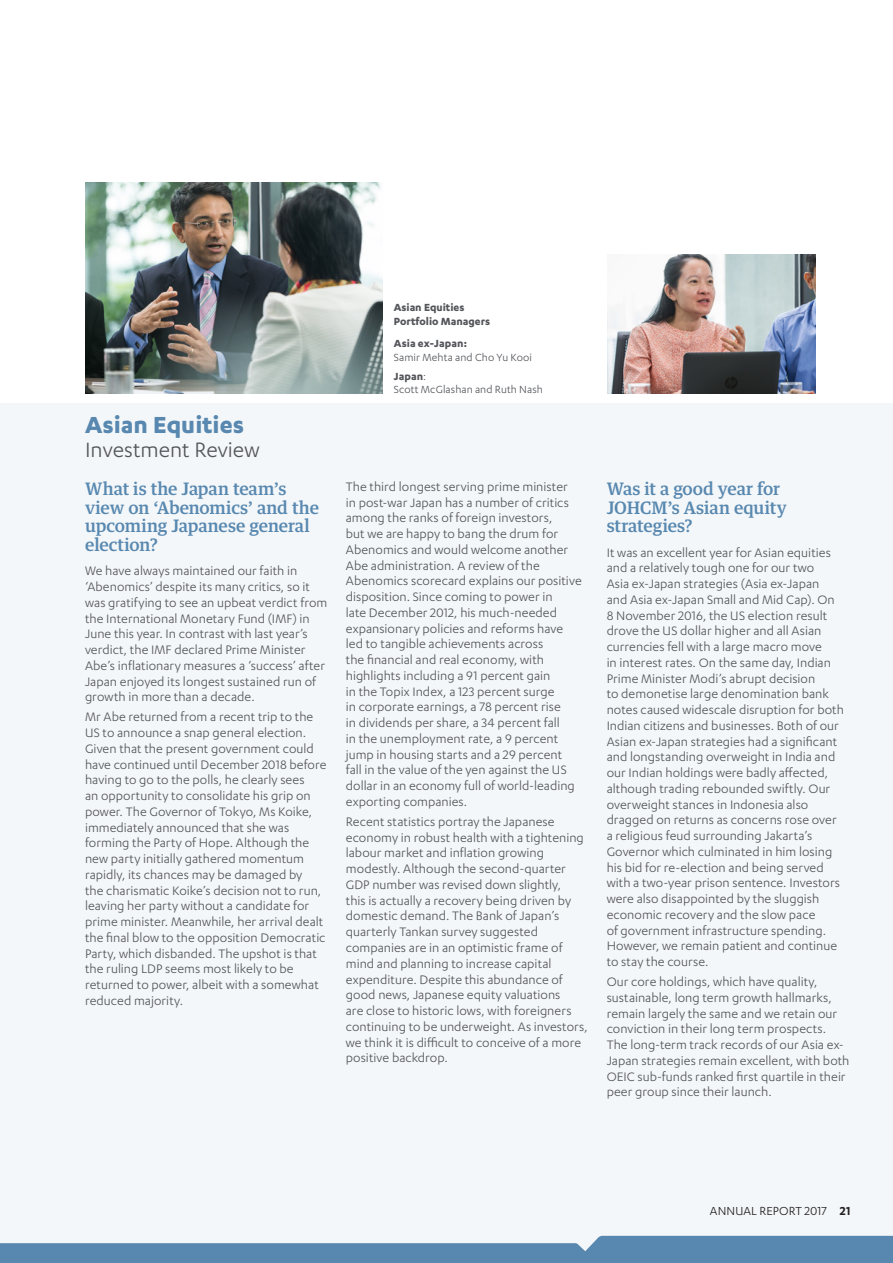
<style>
.page{position:relative;width:893px;height:1263px;background:#fff}
.page>*{position:absolute;margin:0;border:0;box-sizing:border-box;transform-origin:0 0}
.t1{font:700 27px "Karbon";color:#5888b0}
.t2{font:24px "Karbon";color:#54555a}
.Question{font:500 17.25px/18.8px "Guardian Text Egyp";letter-spacing:-.005em;color:#5888b0}
.BTIM_Body_Copy{font:14.25px/15.8px "Karbon";letter-spacing:.005em;color:#54555a}
.t3{font:13.5px "Karbon";letter-spacing:.01em;color:#231f20}
.List_Paragraph{font:12px/13.5px "Karbon";letter-spacing:.01em;color:#54555a}
.List_Paragraph-2{font:700 12px/14.4px "Karbon";color:#54555a}
.s1{font-weight:700}
.s2{font-weight:400}
.s3{font-weight:600}
</style>
<div class="page">
<img style="left:85px;top:182px;width:298px;height:211px">
<img style="left:607px;top:254px;width:209px;height:139px">
<div style="left:0;top:404px;width:893px;height:859px;background:#f4f7f9"></div>
<svg style="left:0;top:1236px;width:893px;height:27px"></svg>
<p class="t1" style="left:85px;top:409px;width:161px">Asian Equities</p>
<p class="t2" style="left:85px;top:436px;width:176px">Investment Review</p>
<p class="Question" style="left:85px;top:477px;width:235px">What is the Japan team’s view on ‘Abenomics’ and the upcoming Japanese general election?</p>
<p class="BTIM_Body_Copy" style="left:85px;top:563px;width:244px">We have always maintained our faith in ‘Abenomics’ despite its many critics, so it was gratifying to see an upbeat verdict from the International Monetary Fund (IMF) in June this year. In contrast with last year’s verdict, the IMF declared Prime Minister Abe’s inflationary measures a ‘success’ after Japan enjoyed its longest sustained run of growth in more than a decade.</p>
<p class="BTIM_Body_Copy" style="left:85px;top:709px;width:243px">Mr Abe returned from a recent trip to the US to announce a snap general election.<br>Given that the present government could have continued until December 2018 before having to go to the polls, he clearly sees<br>an opportunity to consolidate his grip on power. The Governor of Tokyo, Ms Koike, immediately announced that she was forming the Party of Hope. Although the new party initially gathered momentum rapidly, its chances may be damaged by<br>the charismatic Koike’s decision not to run, leaving her party without a candidate for prime minister. Meanwhile, her arrival dealt the final blow to the opposition Democratic Party, which disbanded. The upshot is that the ruling LDP seems most likely to be returned to power, albeit with a somewhat reduced majority.</p>
<p class="List_Paragraph-2" style="left:394px;top:299px;width:98px">Asian Equities<br>Portfolio Managers</p>
<p class="List_Paragraph" style="left:394px;top:336px;width:140px"><span class="s1">Asia ex-Japan:<br></span>Samir Mehta and Cho Yu Kooi</p>
<p class="List_Paragraph-2" style="left:394px;top:369px;width:34px">Japan<span class="s2">:</span></p>
<p class="List_Paragraph" style="left:394px;top:383px;width:151px">Scott McGlashan and Ruth Nash</p>
<p class="BTIM_Body_Copy" style="left:346px;top:478px;width:237px">The third longest serving prime minister<br>in post-war Japan has a number of critics among the ranks of foreign investors,<br>but we are happy to bang the drum for Abenomics and would welcome another Abe administration. A review of the Abenomics scorecard explains our positive disposition. Since coming to power in<br>late December 2012, his much-needed expansionary policies and reforms have led to tangible achievements across<br>the financial and real economy, with highlights including a 91 percent gain<br>in the Topix Index, a 123 percent surge<br>in corporate earnings, a 78 percent rise<br>in dividends per share, a 34 percent fall<br>in the unemployment rate, a 9 percent jump in housing starts and a 29 percent fall in the value of the yen against the US dollar in an economy full of world-leading exporting companies.</p>
<p class="BTIM_Body_Copy" style="left:346px;top:813px;width:243px">Recent statistics portray the Japanese economy in robust health with a tightening labour market and inflation growing modestly. Although the second-quarter GDP number was revised down slightly,<br>this is actually a recovery being driven by domestic demand. The Bank of Japan’s quarterly Tankan survey suggested companies are in an optimistic frame of mind and planning to increase capital expenditure. Despite this abundance of good news, Japanese equity valuations<br>are close to historic lows, with foreigners continuing to be underweight. As investors, we think it is difficult to conceive of a more positive backdrop.</p>
<p class="Question" style="left:607px;top:477px;width:181px">Was it a good year for<br>JOHCM’s Asian equity strategies?</p>
<p class="BTIM_Body_Copy" style="left:607px;top:544px;width:239px">It was an excellent year for Asian equities and a relatively tough one for our two<br>Asia ex-Japan strategies (Asia ex-Japan<br>and Asia ex-Japan Small and Mid Cap). On 8 November 2016, the US election result drove the US dollar higher and all Asian currencies fell with a large macro move<br>in interest rates. On the same day, Indian Prime Minister Modi’s abrupt decision<br>to demonetise large denomination bank notes caused widescale disruption for both Indian citizens and businesses. Both of our Asian ex-Japan strategies had a significant and longstanding overweight in India and our Indian holdings were badly affected, although trading rebounded swiftly. Our overweight stances in Indonesia also dragged on returns as concerns rose over a religious feud surrounding Jakarta’s Governor which culminated in him losing his bid for re-election and being served with a two-year prison sentence. Investors were also disappointed by the sluggish economic recovery and the slow pace<br>of government infrastructure spending.<br>However, we remain patient and continue to stay the course.</p>
<p class="BTIM_Body_Copy" style="left:607px;top:973px;width:244px">Our core holdings, which have quality, sustainable, long term growth hallmarks, remain largely the same and we retain our conviction in their long term prospects.<br>The long-term track records of our Asia ex-Japan strategies remain excellent, with both OEIC sub-funds ranked first quartile in their peer group since their launch.</p>
<p class="t3" style="left:710px;top:1203px;width:142px">ANNUAL REPORT 2017 <span class="s3">21</span></p>
</div>
